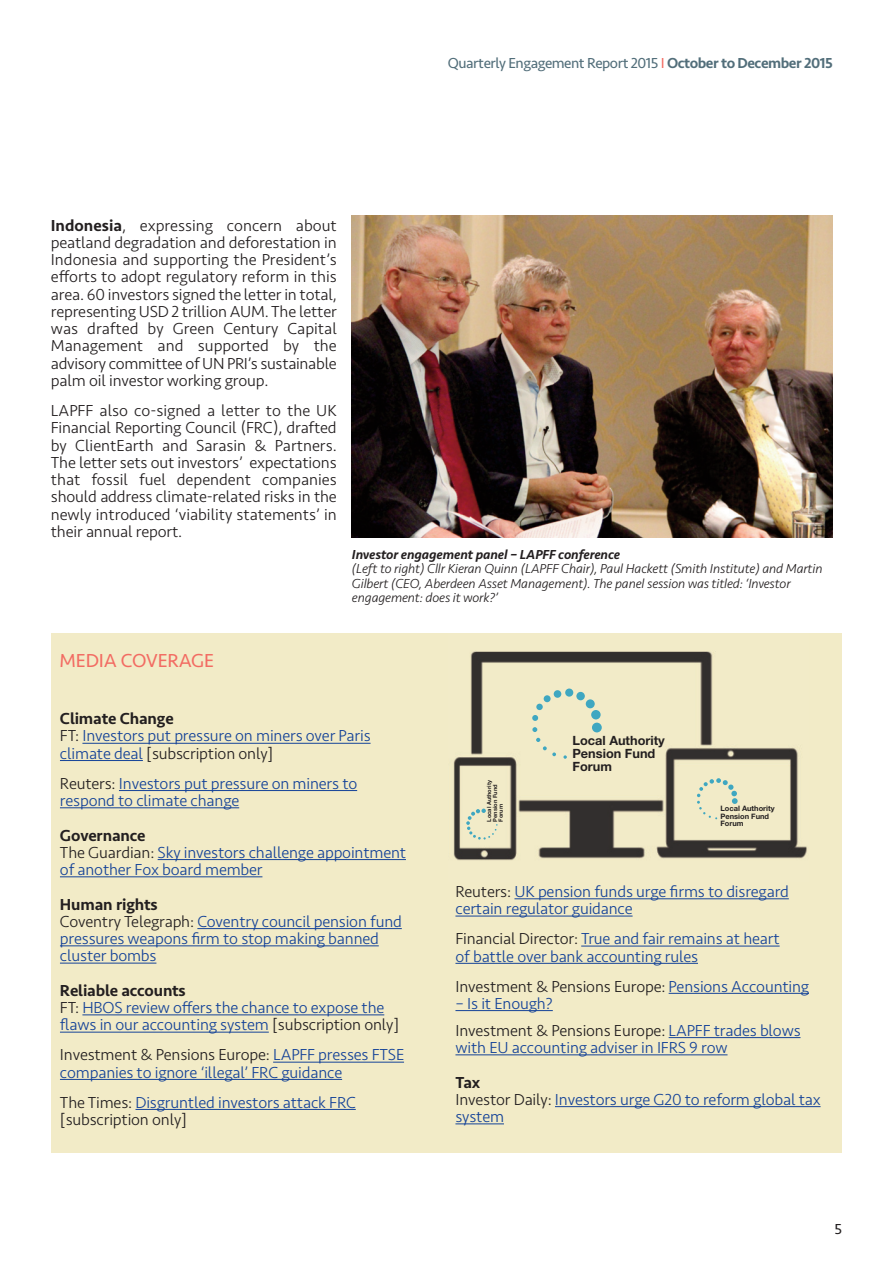
<style>
.page{position:relative;width:893px;height:1262px;background:#fff}
.page>*{position:absolute;margin:0;border:0;box-sizing:border-box;transform-origin:0 0}
.t1{font:19.5px "Seravek";letter-spacing:-.01em;color:#f26c63}
.t2{font:300 16.5px/17.2px "Seravek";letter-spacing:-.01em;color:#154398}
.t3{font:300 16.5px/17.2px "Seravek";letter-spacing:-.01em;color:#231f20;text-align:justify}
.t4{font:15px "Seravek";letter-spacing:-.03em;color:#526e7a}
.t5{font:15px "Seravek";color:#231f20}
.t6{font:italic 300 13.5px/14.2px "Seravek";letter-spacing:-.01em;color:#231f20}
.t7{font:italic 500 13.5px "Seravek";letter-spacing:-.01em;color:#231f20}
.t8{font:700 12.75px/13px "Helvetica Neue";color:#231f20}
.t9{font:700 7.5px/7.6px "Helvetica Neue";color:#231f20}
.t10{font:700 5.7px/5.8px "Helvetica Neue";color:#231f20}
.s1{color:#f26c63}
.s2{font-weight:500}
.s3{font-weight:500;color:#231f20}
.s4{color:#231f20}
.s5{color:#154398}
</style>
<div class="page">
<div style="left:51px;top:633px;width:791px;height:519px;background:#f2ebc7"></div>
<hr style="left:82px;top:743px;width:288px;height:1px;background:#154398">
<hr style="left:60px;top:760px;width:83px;height:1px;background:#154398">
<hr style="left:119px;top:790px;width:238px;height:1px;background:#154398">
<hr style="left:60px;top:807px;width:179px;height:1px;background:#154398">
<hr style="left:158px;top:859px;width:248px;height:1px;background:#154398">
<hr style="left:60px;top:876px;width:202px;height:1px;background:#154398">
<hr style="left:197px;top:928px;width:205px;height:1px;background:#154398">
<hr style="left:60px;top:945px;width:319px;height:1px;background:#154398">
<hr style="left:60px;top:962px;width:96px;height:1px;background:#154398">
<hr style="left:82px;top:1014px;width:302px;height:1px;background:#154398">
<hr style="left:60px;top:1031px;width:209px;height:1px;background:#154398">
<hr style="left:273px;top:1061px;width:131px;height:1px;background:#154398">
<hr style="left:60px;top:1079px;width:282px;height:1px;background:#154398">
<hr style="left:135px;top:1109px;width:221px;height:1px;background:#154398">
<hr style="left:514px;top:898px;width:274px;height:1px;background:#154398">
<hr style="left:455px;top:915px;width:177px;height:1px;background:#154398">
<hr style="left:581px;top:945px;width:198px;height:1px;background:#154398">
<hr style="left:455px;top:963px;width:243px;height:1px;background:#154398">
<hr style="left:668px;top:993px;width:141px;height:1px;background:#154398">
<hr style="left:455px;top:1010px;width:98px;height:1px;background:#154398">
<hr style="left:668px;top:1037px;width:132px;height:1px;background:#154398">
<hr style="left:455px;top:1054px;width:272px;height:1px;background:#154398">
<hr style="left:555px;top:1106px;width:265px;height:1px;background:#154398">
<hr style="left:455px;top:1123px;width:49px;height:1px;background:#154398">
<img style="left:453px;top:651px;width:354px;height:209px">
<div style="left:592px;top:722px;width:9px;height:10px;background:#3fa7c1;border-radius:50%"></div>
<div style="left:591px;top:710px;width:9px;height:9px;background:#3fa7c1;border-radius:50%"></div>
<div style="left:585px;top:699px;width:9px;height:9px;background:#3fa7c1;border-radius:50%"></div>
<div style="left:576px;top:692px;width:9px;height:8px;background:#3fa7c1;border-radius:50%"></div>
<div style="left:565px;top:688px;width:8px;height:8px;background:#3fa7c1;border-radius:50%"></div>
<div style="left:553px;top:690px;width:8px;height:8px;background:#3fa7c1;border-radius:50%"></div>
<div style="left:543px;top:695px;width:7px;height:7px;background:#3fa7c1;border-radius:50%"></div>
<div style="left:536px;top:703px;width:6px;height:7px;background:#3fa7c1;border-radius:50%"></div>
<svg style="left:532px;top:715px;width:6px;height:6px"></svg>
<svg style="left:532px;top:727px;width:5px;height:5px"></svg>
<svg style="left:536px;top:738px;width:10px;height:12px"></svg>
<svg style="left:552px;top:752px;width:4px;height:4px"></svg>
<svg style="left:563px;top:755px;width:4px;height:3px"></svg>
<svg style="left:697px;top:778px;width:40px;height:41px"></svg>
<svg style="left:466px;top:808px;width:31px;height:31px"></svg>
<img style="left:352px;top:215px;width:481px;height:322px">
<p class="t4" style="left:448px;top:58px;width:386px">Quarterly Engagement Report 2015 <span class="s1">I</span> <span class="s2">October to December 2015</span></p>
<p class="t3" style="left:51px;top:218px;width:287px"><span class="s2">Indonesia</span>, expressing concern about peatland degradation and deforestation in Indonesia and supporting the President’s efforts to adopt regulatory reform in this area. 60 investors signed the letter in total, representing USD 2 trillion AUM. The letter was drafted by Green Century Capital Management and supported by the advisory committee of UN PRI’s sustainable palm oil investor working group.</p>
<p class="t3" style="left:51px;top:403px;width:287px">LAPFF also co-signed a letter to the UK Financial Reporting Council (FRC), drafted by ClientEarth and Sarasin &amp; Partners.<br>The letter sets out investors’ expectations that fossil fuel dependent companies should address climate-related risks in the newly introduced ‘viability statements’ in their annual report.</p>
<p class="t7" style="left:352px;top:549px;width:270px">Investor engagement panel – LAPFF conference</p>
<p class="t6" style="left:352px;top:563px;width:472px">(Left to right) Cllr Kieran Quinn (LAPFF Chair), Paul Hackett (Smith Institute) and Martin<br>Gilbert (CEO, Aberdeen Asset Management). The panel session was titled: ‘Investor engagement: does it work?’</p>
<p class="t1" style="left:60px;top:653px;width:156px">MEDIA COVERAGE</p>
<p class="t2" style="left:60px;top:711px;width:312px"><span class="s3">Climate Change<br></span><span class="s4">FT:</span> Investors put pressure on miners over Paris climate deal <span class="s4">[subscription only]</span></p>
<p class="t2" style="left:60px;top:776px;width:299px"><span class="s4">Reuters:</span> Investors put pressure on miners to respond to climate change</p>
<p class="t2" style="left:60px;top:828px;width:347px"><span class="s3">Governance<br></span><span class="s4">The Guardian:</span> Sky investors challenge appointment of another Fox board member</p>
<p class="t2" style="left:60px;top:897px;width:343px"><span class="s3">Human rights<br></span><span class="s4">Coventry Telegraph:</span> Coventry council pension fund pressures weapons firm to stop making banned cluster bombs</p>
<p class="t2" style="left:60px;top:983px;width:341px"><span class="s3">Reliable accounts<br></span><span class="s4">FT:</span> HBOS review offers the chance to expose the flaws in our accounting system <span class="s4">[subscription only]</span></p>
<p class="t2" style="left:60px;top:1047px;width:346px"><span class="s4">Investment &amp; Pensions Europe:</span> LAPFF presses FTSE companies to ignore ‘illegal’ FRC guidance</p>
<p class="t2" style="left:60px;top:1095px;width:297px"><span class="s4">The Times:</span> Disgruntled investors attack FRC <span class="s4">[subscription only]</span></p>
<p class="t10" style="left:487px;top:821px;width:43px;rotate:-90deg">Local Authority<br>Pension Fund<br>Forum</p>
<p class="t8" style="left:572px;top:734px;width:94px">Local Authority<br>Pension Fund<br>Forum</p>
<p class="t9" style="left:720px;top:805px;width:56px">Local Authority<br>Pension Fund<br>Forum</p>
<p class="t2" style="left:455px;top:884px;width:335px"><span class="s4">Reuters:</span> UK pension funds urge firms to disregard certain regulator guidance</p>
<p class="t2" style="left:455px;top:931px;width:326px"><span class="s4">Financial Director:</span> True and fair remains at heart of battle over bank accounting rules</p>
<p class="t3" style="left:455px;top:978px;width:355px">Investment &amp; Pensions Europe: <span class="s5">Pensions Accounting</span></p>
<p class="t2" style="left:455px;top:991px;width:347px;line-height:27px">– Is it Enough?<br><span class="s4">Investment &amp; Pensions Europe:</span> LAPFF trades blows</p>
<p class="t2" style="left:455px;top:1040px;width:274px">with EU accounting adviser in IFRS 9 row</p>
<p class="t2" style="left:455px;top:1074px;width:367px"><span class="s3">Tax<br></span><span class="s4">Investor Daily:</span> Investors urge G20 to reform global tax system</p>
<p class="t5" style="left:834px;top:1223px;width:9px">5</p>
</div>
